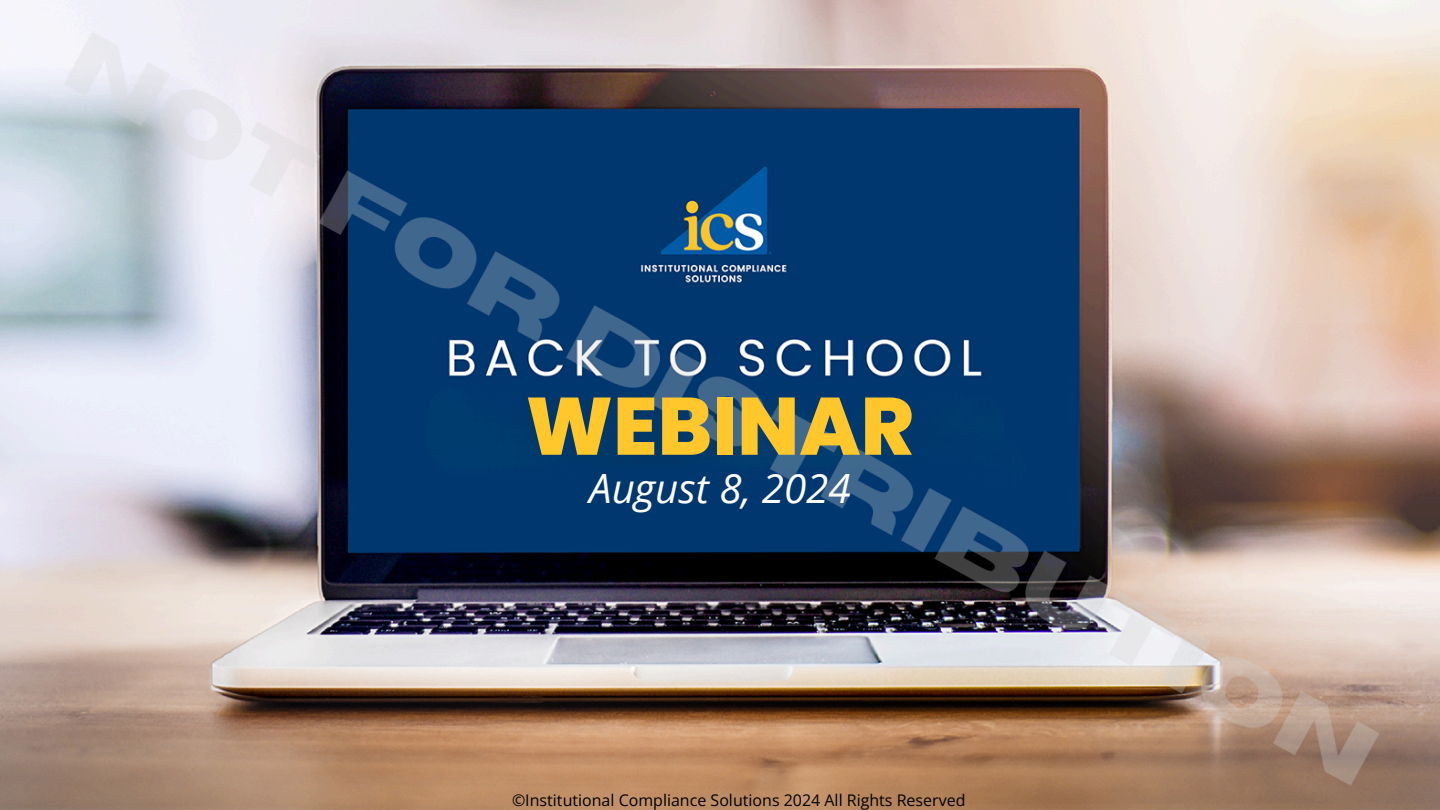
<style>
.page{position:relative;width:1440px;height:810px;background:#fff}
.page>*{position:absolute;margin:0;border:0;box-sizing:border-box;transform-origin:0 0}
.t1{font:800 81.2px "Poppins";color:#ffc72c}
.t2{font:italic 40.4px "Open Sans";color:#fdfdfd}
.t3{font:16px "Open Sans";color:#000}
</style>
<div class="page">
<img style="left:0;top:0;width:1440px;height:810px">
<p class="t1" style="left:526px;top:370px;width:390px">WEBINAR</p>
<h2 class="t2" style="left:589px;top:460px;width:263px">August 8, 2024</h2>
<h1 class="t3" style="left:512px;top:789px;width:455px">©Institutional Compliance Solutions 2024 All Rights Reserved</h1>
</div>
